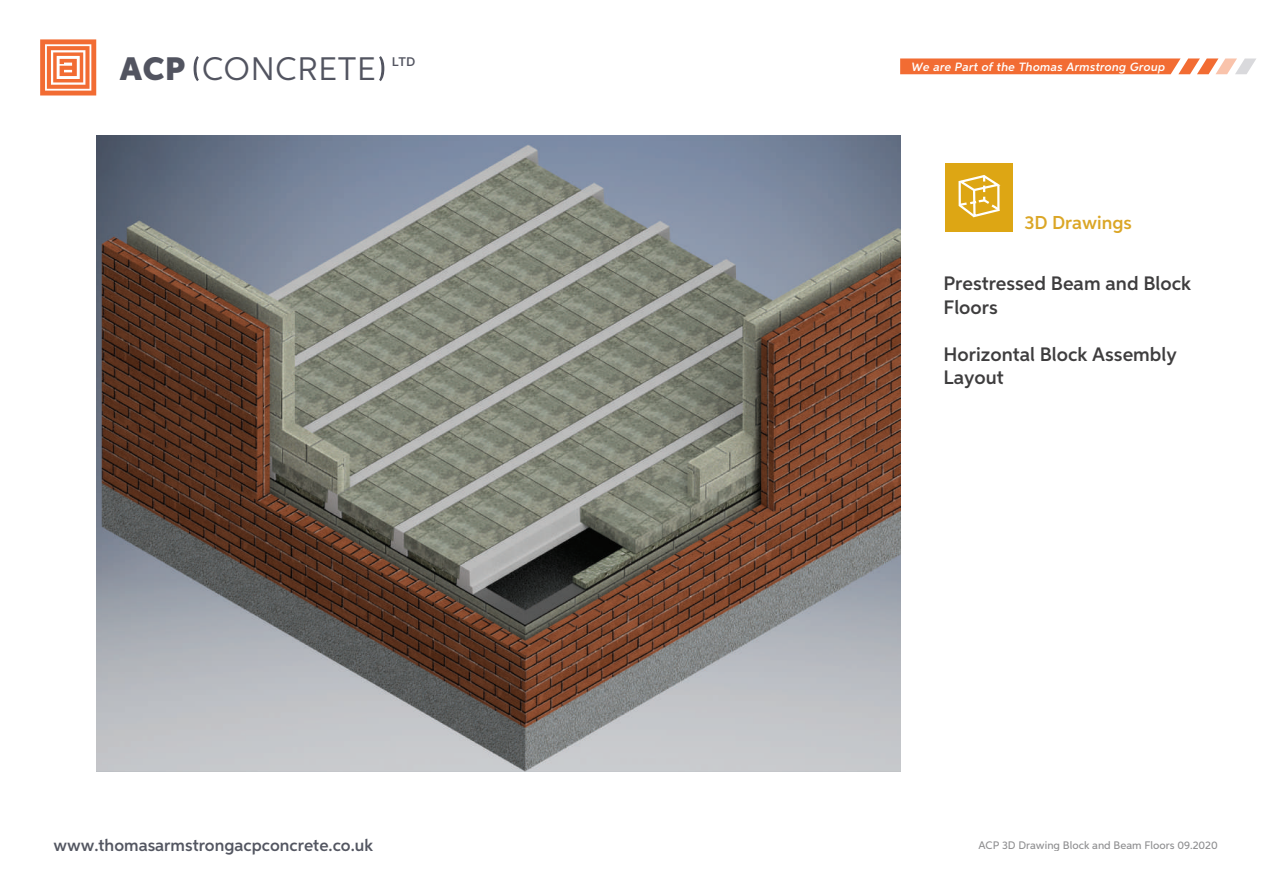
<style>
.page{position:relative;width:1263px;height:893px;background:#fff}
.page>*{position:absolute;margin:0;border:0;box-sizing:border-box;transform-origin:0 0}
.t1{font:32.7px "Aspira";letter-spacing:.025em;color:#525460}
.t2{font:600 19.5px/23.4px "Aspira";color:#3e3d3e}
.t3{font:600 18.75px "Aspira";color:#dba626}
.t4{font:600 16.95px "Aspira";color:#535661}
.t5{font:600 12.6px "Aspira";color:#525460;scale:1.04 1}
.t6{font:italic 600 12px "Aspira";letter-spacing:.025em;color:#fff}
.t7{font:500 10.95px "Aspira";color:#47474a}
.s1{font-weight:900}
</style>
<div class="page">
<svg style="left:40px;top:39px;width:56px;height:56px"></svg>
<svg style="left:194px;top:56px;width:5px;height:25px"></svg>
<svg style="left:379px;top:56px;width:5px;height:25px"></svg>
<svg style="left:900px;top:58px;width:356px;height:16px;background:#f28455"></svg>
<div style="left:945px;top:163px;width:68px;height:68px;background:#dda614"></div>
<svg style="left:958px;top:175px;width:43px;height:43px"></svg>
<img style="left:96px;top:136px;width:804px;height:635px">
<h1 class="t1" style="left:120px;top:49px;width:257px"><span class="s1">ACP</span> CONCRETE</h1>
<p class="t5" style="left:392px;top:54px;width:24px">LTD</p>
<p class="t4" style="left:53px;top:834px;width:321px">www.thomasarmstrongacpconcrete.co.uk</p>
<p class="t6" style="left:911px;top:59px;width:255px">We are Part of the Thomas Armstrong Group</p>
<p class="t3" style="left:1024px;top:212px;width:109px">3D Drawings</p>
<p class="t2" style="left:943px;top:272px;width:249px">Prestressed Beam and Block<br>Floors</p>
<p class="t2" style="left:943px;top:342px;width:235px">Horizontal Block Assembly<br>Layout</p>
<p class="t7" style="left:978px;top:838px;width:241px">ACP 3D Drawing Block and Beam Floors 09.2020</p>
</div>
